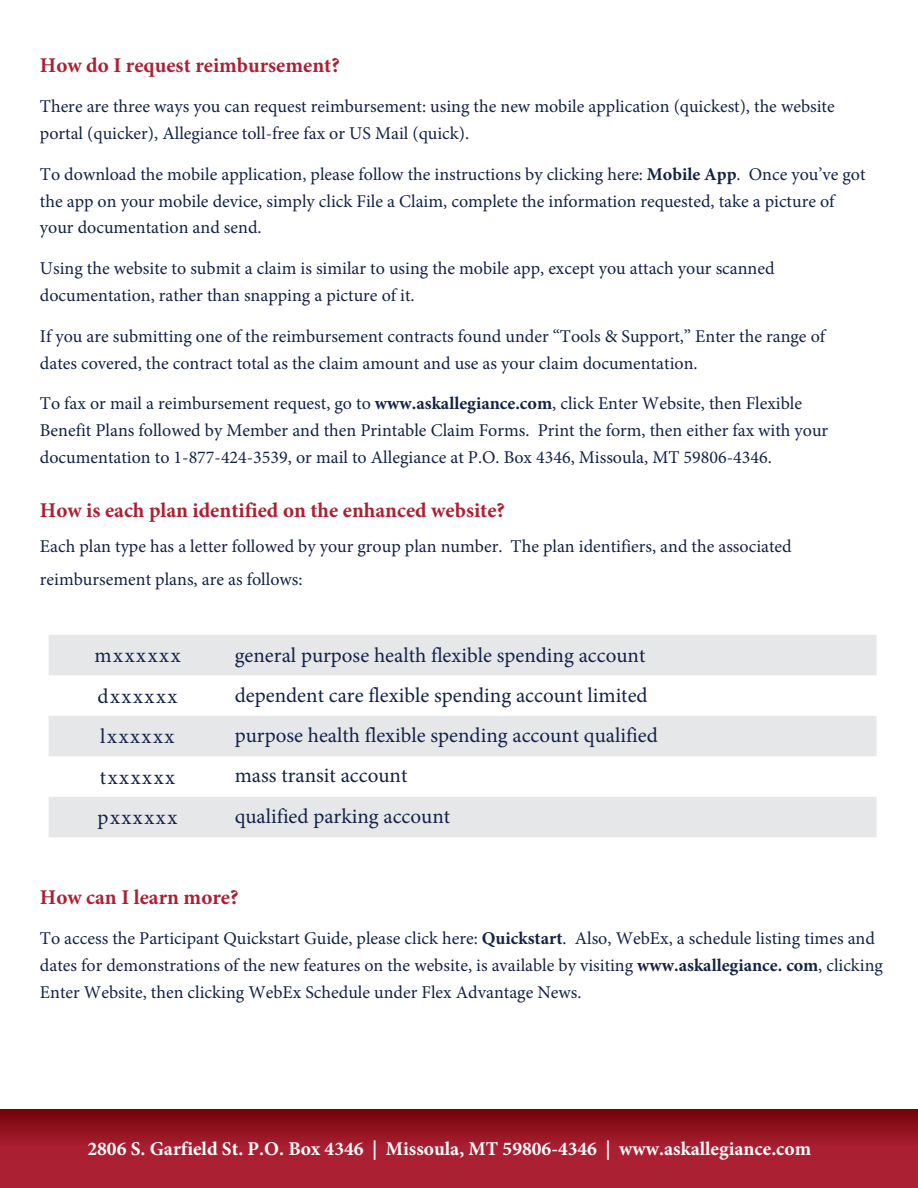
<style>
.page{position:relative;width:918px;height:1188px;background:#fff}
.page>*{position:absolute;margin:0;border:0;box-sizing:border-box;transform-origin:0 0}
.t1{font:21px/40.2px "Minion Pro";color:#142247}
.t2{font:700 21px "Minion Pro";color:#ac2033}
.t3{font:21px "Minion Pro";letter-spacing:.075em;color:#142247}
.t4{font:700 19.5px "Minion Pro";color:#fff}
.t5{font:18px/27px "Minion Pro";color:#142247}
.s1{font-weight:700}
</style>
<div class="page">
<div style="left:0;top:1110px;width:918px;height:78px;background:#ac2033"></div>
<div style="left:0;top:1109px;width:918px;height:50px;background:linear-gradient(to bottom,#74040a,#b42338)"></div>
<svg style="left:49px;top:635px;width:828px;height:202px;fill:#e6e7e9"></svg>
<p class="t2" style="left:40px;top:50px;width:301px">How do I request reimbursement?</p>
<p class="t5" style="left:40px;top:93px;width:796px">There are three ways you can request reimbursement: using the new mobile application (quickest), the website portal (quicker), Allegiance toll-free fax or US Mail (quick).</p>
<p class="t5" style="left:40px;top:161px;width:827px">To download the mobile application, please follow the instructions by clicking here: <span class="s1">Mobile App</span>. Once you’ve got the app on your mobile device, simply click File a Claim, complete the information requested, take a picture of your documentation and send.</p>
<p class="t5" style="left:40px;top:255px;width:736px">Using the website to submit a claim is similar to using the mobile app, except you attach your scanned documentation, rather than snapping a picture of it.</p>
<p class="t5" style="left:40px;top:323px;width:787px">If you are submitting one of the reimbursement contracts found under “Tools &amp; Support,” Enter the range of dates covered, the contract total as the claim amount and use as your claim documentation.</p>
<p class="t5" style="left:40px;top:390px;width:790px">To fax or mail a reimbursement request, go to <span class="s1">www.askallegiance.com</span>, click Enter Website, then Flexible<br>Benefit Plans followed by Member and then Printable Claim Forms. Print the form, then either fax with your documentation to 1-877-424-3539, or mail to Allegiance at P.O. Box 4346, Missoula, MT 59806-4346.</p>
<p class="t2" style="left:40px;top:496px;width:466px">How is each plan identified on the enhanced website?</p>
<p class="t5" style="left:40px;top:530px;width:753px;line-height:32.8px">Each plan type has a letter followed by your group plan number. The plan identifiers, and the associated reimbursement plans, are as follows:</p>
<p class="t3" style="left:95px;top:641px;width:88px">mxxxxxx</p>
<p class="t3" style="left:97px;top:682px;width:82px">dxxxxxx</p>
<p class="t3" style="left:100px;top:722px;width:76px">lxxxxxx</p>
<p class="t3" style="left:100px;top:763px;width:77px">txxxxxx</p>
<p class="t3" style="left:97px;top:803px;width:81px">pxxxxxx</p>
<p class="t1" style="left:235px;top:635px;width:425px">general purpose health flexible spending account dependent care flexible spending account limited purpose health flexible spending account qualified mass transit account<br>qualified parking account</p>
<p class="t2" style="left:40px;top:882px;width:200px">How can I learn more?</p>
<p class="t5" style="left:40px;top:925px;width:845px">To access the Participant Quickstart Guide, please click here: <span class="s1">Quickstart</span>. Also, WebEx, a schedule listing times and dates for demonstrations of the new features on the website, is available by visiting <span class="s1">www.askallegiance. com</span>, clicking<br>Enter Website, then clicking WebEx Schedule under Flex Advantage News.</p>
<p class="t4" style="left:87px;top:1135px;width:725px">2806 S. Garfield St. P.O. Box 4346 | Missoula, MT 59806-4346 | www.askallegiance.com</p>
</div>
